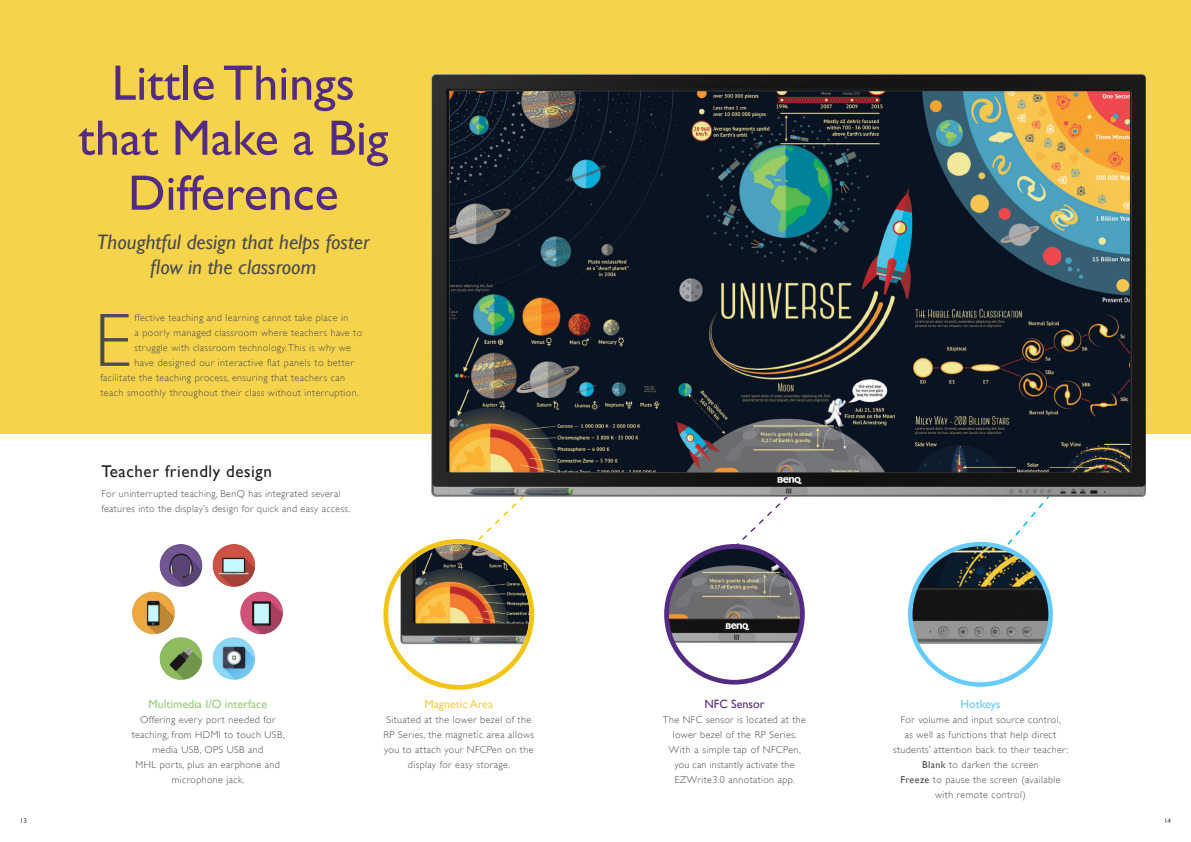
<style>
.page{position:relative;width:1191px;height:842px;background:#fff}
.page>*{position:absolute;margin:0;border:0;box-sizing:border-box;transform-origin:0 0}
.t1{font:300 76px "Gill Sans";color:#4b4c4d}
.t2{font:50px/55px "Gill Sans";color:#542b82;text-align:center}
.t3{font:italic 21px/25.2px "Gill Sans";color:#4b4c4d;text-align:center}
.t4{font:17px "Gill Sans";letter-spacing:.035em;color:#231f20}
.t5{font:12px "Gill Sans";color:#96cd77}
.t6{font:12px "Gill Sans";color:#f5d34b}
.t7{font:12px "Gill Sans";color:#542b82}
.t8{font:12px "Gill Sans";color:#6cf}
.t9{font:300 10px/15px "Gill Sans";letter-spacing:.04em;color:#4b4c4d;text-align:center}
.t10{font:7px "Gill Sans";color:#4b4c4d}
.s1{font-weight:400}
</style>
<div class="page">
<div style="left:0;top:0;width:1191px;height:434px;background:#f5d34b"></div>
<svg style="left:982px;top:506px;width:60px;height:40px"></svg>
<img style="left:910px;top:546px;width:140px;height:115px">
<div style="left:908px;top:542px;width:145px;height:145px;border:5px solid #6cf;border-radius:50%"></div>
<img style="left:133px;top:544px;width:149px;height:136px">
<img style="left:666px;top:546px;width:136px;height:106px">
<div style="left:664px;top:544px;width:140px;height:141px;border:5px solid #542b82;border-radius:50%"></div>
<img style="left:400px;top:544px;width:129px;height:107px">
<div style="left:383px;top:539px;width:151px;height:151px;border:5px solid #f1c415;border-radius:50%"></div>
<img style="left:431px;top:73px;width:714px;height:433px">
<h2 class="t2" style="left:78px;top:56px;width:311px">Little Things that Make a Big<br>Difference</h2>
<h3 class="t3" style="left:97px;top:229px;width:274px">Thoughtful design that helps foster flow in the classroom</h3>
<h1 class="t1" style="left:94px;top:296px;width:39px">E</h1>
<p class="t9" style="left:135px;top:310px;width:215px">ffective teaching and learning cannot take place in</p>
<p class="t9" style="left:135px;top:325px;width:229px">a poorly managed classroom where teachers have to</p>
<p class="t9" style="left:135px;top:340px;width:218px">struggle with classroom technology. This is why we</p>
<p class="t9" style="left:135px;top:355px;width:221px">have designed our interactive flat panels to better</p>
<p class="t9" style="left:100px;top:370px;width:246px">facilitate the teaching process, ensuring that teachers can</p>
<p class="t9" style="left:100px;top:385px;width:260px">teach smoothly throughout their class without interruption.</p>
<h3 class="t4" style="left:102px;top:461px;width:172px">Teacher friendly design</h3>
<p class="t9" style="left:102px;top:486px;width:250px;text-align:left">For uninterrupted teaching, BenQ has integrated several features into the display’s design for quick and easy access.</p>
<p class="t5" style="left:148px;top:696px;width:120px">Multimedia I/O interface</p>
<p class="t9" style="left:132px;top:712px;width:155px">Offering every port needed for teaching, from HDMI to touch USB, media USB, OPS USB and<br>MHL ports, plus an earphone and microphone jack.</p>
<p class="t6" style="left:424px;top:696px;width:70px">Magnetic Area</p>
<p class="t9" style="left:383px;top:712px;width:152px">Situated at the lower bezel of the<br>RP Series, the magnetic area allows you to attach your NFCPen on the display for easy storage.</p>
<p class="t7" style="left:704px;top:696px;width:62px">NFC Sensor</p>
<p class="t9" style="left:663px;top:712px;width:144px">The NFC sensor is located at the lower bezel of the RP Series.<br>With a simple tap of NFCPen, you can instantly activate the<br>EZWrite3.0 annotation app.</p>
<p class="t8" style="left:960px;top:696px;width:42px">Hotkeys</p>
<p class="t9" style="left:893px;top:712px;width:177px">For volume and input source control,<br>as well as functions that help direct students’ attention back to their teacher:<br><span class="s1">Blank</span> to darken the screen<br><span class="s1">Freeze</span> to pause the screen (available with remote control)</p>
<p class="t10" style="left:20px;top:817px;width:8px">13</p>
<p class="t10" style="left:1164px;top:817px;width:8px">14</p>
</div>
